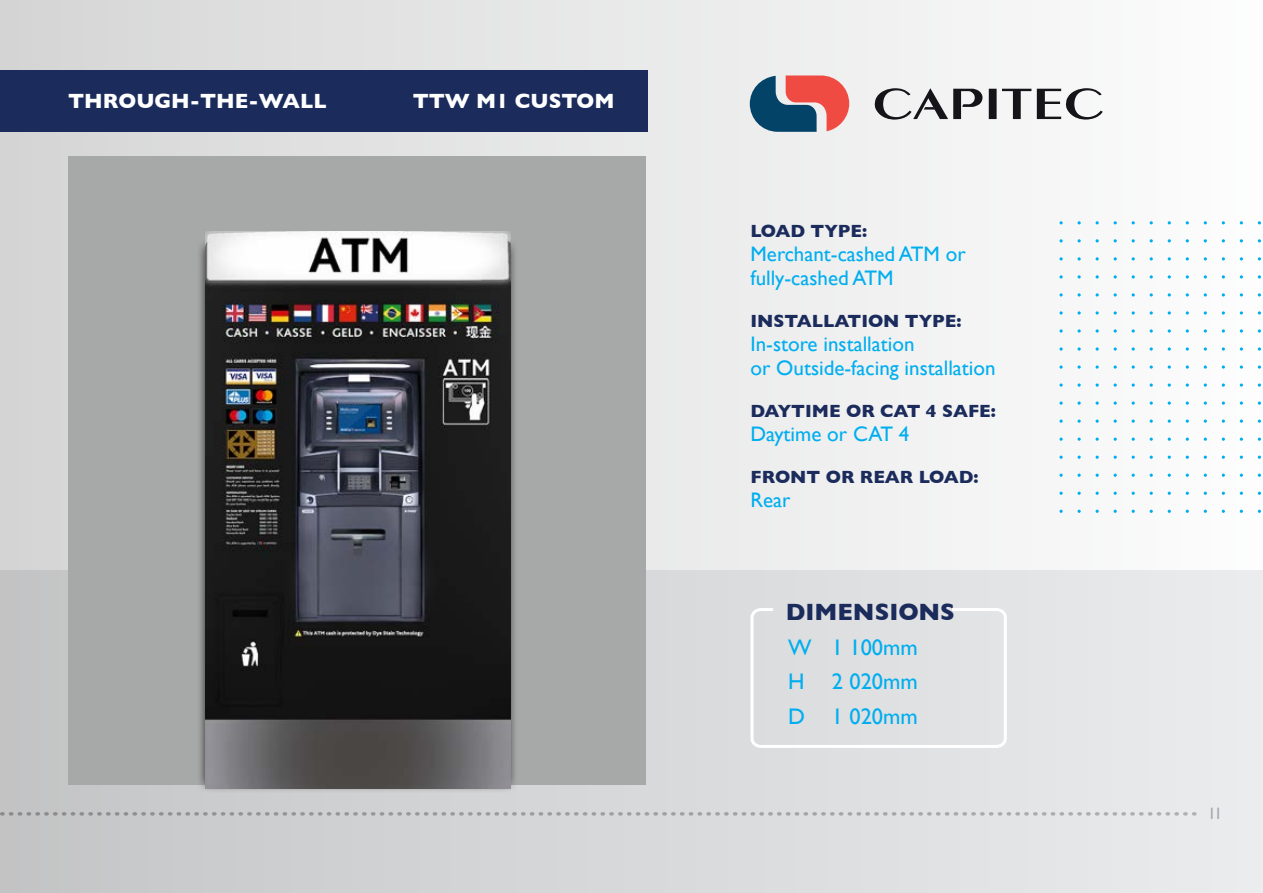
<style>
.page{position:relative;width:1263px;height:893px;background:#fff}
.page>*{position:absolute;margin:0;border:0;box-sizing:border-box;transform-origin:0 0}
.t1{font:700 24px "Gill Sans";color:#1a2b5c}
.t2{font:22.5px "Gill Sans";color:#00aeef}
.t3{font:21px "Gill Sans";color:#00aeef}
.Paragraph_Style_1{font:700 21px "Gill Sans";color:#fff}
.t4{font:700 18px "Gill Sans";color:#1a2b5c}
.t5{font:16.5px "Gill Sans";color:#929ba0}
</style>
<div class="page">
<div style="left:0;top:0;width:1263px;height:893px;background:linear-gradient(to right,#cbcccc,#f7f8f9)"></div>
<div style="left:0;top:70px;width:648px;height:62px;background:#1a2b5c"></div>
<svg style="left:874px;top:88px;width:108px;height:32px"></svg>
<div style="left:989px;top:89px;width:7px;height:30px;background:#151418"></div>
<svg style="left:1002px;top:89px;width:29px;height:30px"></svg>
<svg style="left:1037px;top:88px;width:66px;height:32px"></svg>
<svg style="left:750px;top:75px;width:99px;height:57px;background:#916f7b"></svg>
<div style="left:68px;top:157px;width:578px;height:628px;background:#a7a9a9"></div>
<svg style="left:197px;top:243px;width:320px;height:549px"></svg>
<img style="left:205px;top:231px;width:306px;height:558px">
<div style="left:749px;top:606px;width:259px;height:143px;background:#dfe0e2"></div>
<svg style="left:1059px;top:510px;width:4px;height:3px"></svg>
<svg style="left:1077px;top:510px;width:4px;height:3px"></svg>
<svg style="left:1095px;top:510px;width:4px;height:3px"></svg>
<svg style="left:1113px;top:510px;width:4px;height:3px"></svg>
<svg style="left:1131px;top:510px;width:4px;height:3px"></svg>
<svg style="left:1059px;top:492px;width:4px;height:3px"></svg>
<svg style="left:1077px;top:492px;width:4px;height:3px"></svg>
<svg style="left:1095px;top:492px;width:4px;height:3px"></svg>
<svg style="left:1113px;top:492px;width:4px;height:3px"></svg>
<svg style="left:1131px;top:492px;width:4px;height:3px"></svg>
<svg style="left:1059px;top:474px;width:4px;height:3px"></svg>
<svg style="left:1077px;top:474px;width:4px;height:3px"></svg>
<svg style="left:1095px;top:474px;width:4px;height:3px"></svg>
<svg style="left:1113px;top:474px;width:4px;height:3px"></svg>
<svg style="left:1131px;top:474px;width:4px;height:3px"></svg>
<svg style="left:1059px;top:456px;width:4px;height:3px"></svg>
<svg style="left:1077px;top:456px;width:4px;height:3px"></svg>
<svg style="left:1095px;top:456px;width:4px;height:3px"></svg>
<svg style="left:1113px;top:456px;width:4px;height:3px"></svg>
<svg style="left:1131px;top:456px;width:4px;height:3px"></svg>
<svg style="left:1059px;top:438px;width:4px;height:3px"></svg>
<svg style="left:1077px;top:438px;width:4px;height:3px"></svg>
<svg style="left:1095px;top:438px;width:4px;height:3px"></svg>
<svg style="left:1113px;top:438px;width:4px;height:3px"></svg>
<svg style="left:1131px;top:438px;width:4px;height:3px"></svg>
<svg style="left:1059px;top:420px;width:4px;height:3px"></svg>
<svg style="left:1077px;top:420px;width:4px;height:3px"></svg>
<svg style="left:1095px;top:420px;width:4px;height:3px"></svg>
<svg style="left:1113px;top:420px;width:4px;height:3px"></svg>
<svg style="left:1131px;top:420px;width:4px;height:3px"></svg>
<svg style="left:1059px;top:401px;width:4px;height:4px"></svg>
<svg style="left:1077px;top:401px;width:4px;height:4px"></svg>
<svg style="left:1095px;top:401px;width:4px;height:4px"></svg>
<svg style="left:1113px;top:401px;width:4px;height:4px"></svg>
<svg style="left:1131px;top:401px;width:4px;height:4px"></svg>
<svg style="left:1150px;top:401px;width:3px;height:4px"></svg>
<svg style="left:1168px;top:401px;width:3px;height:4px"></svg>
<svg style="left:1186px;top:401px;width:3px;height:4px"></svg>
<svg style="left:1204px;top:401px;width:3px;height:4px"></svg>
<svg style="left:1222px;top:401px;width:3px;height:4px"></svg>
<svg style="left:1240px;top:401px;width:3px;height:4px"></svg>
<svg style="left:1258px;top:401px;width:3px;height:4px"></svg>
<svg style="left:1059px;top:383px;width:4px;height:4px"></svg>
<svg style="left:1077px;top:383px;width:4px;height:4px"></svg>
<svg style="left:1095px;top:383px;width:4px;height:4px"></svg>
<svg style="left:1113px;top:383px;width:4px;height:4px"></svg>
<svg style="left:1131px;top:383px;width:4px;height:4px"></svg>
<svg style="left:1150px;top:383px;width:3px;height:4px"></svg>
<svg style="left:1168px;top:383px;width:3px;height:4px"></svg>
<svg style="left:1186px;top:383px;width:3px;height:4px"></svg>
<svg style="left:1204px;top:383px;width:3px;height:4px"></svg>
<svg style="left:1222px;top:383px;width:3px;height:4px"></svg>
<svg style="left:1240px;top:383px;width:3px;height:4px"></svg>
<svg style="left:1258px;top:383px;width:3px;height:4px"></svg>
<svg style="left:1059px;top:365px;width:4px;height:4px"></svg>
<svg style="left:1077px;top:365px;width:4px;height:4px"></svg>
<svg style="left:1095px;top:365px;width:4px;height:4px"></svg>
<svg style="left:1113px;top:365px;width:4px;height:4px"></svg>
<svg style="left:1131px;top:365px;width:4px;height:4px"></svg>
<svg style="left:1150px;top:365px;width:3px;height:4px"></svg>
<svg style="left:1168px;top:365px;width:3px;height:4px"></svg>
<svg style="left:1186px;top:365px;width:3px;height:4px"></svg>
<svg style="left:1204px;top:365px;width:3px;height:4px"></svg>
<svg style="left:1222px;top:365px;width:3px;height:4px"></svg>
<svg style="left:1240px;top:365px;width:3px;height:4px"></svg>
<svg style="left:1258px;top:365px;width:3px;height:4px"></svg>
<svg style="left:1059px;top:347px;width:4px;height:4px"></svg>
<svg style="left:1077px;top:347px;width:4px;height:4px"></svg>
<svg style="left:1095px;top:347px;width:4px;height:4px"></svg>
<svg style="left:1113px;top:347px;width:4px;height:4px"></svg>
<svg style="left:1131px;top:347px;width:4px;height:4px"></svg>
<svg style="left:1150px;top:347px;width:3px;height:4px"></svg>
<svg style="left:1168px;top:347px;width:3px;height:4px"></svg>
<svg style="left:1186px;top:347px;width:3px;height:4px"></svg>
<svg style="left:1204px;top:347px;width:3px;height:4px"></svg>
<svg style="left:1222px;top:347px;width:3px;height:4px"></svg>
<svg style="left:1240px;top:347px;width:3px;height:4px"></svg>
<svg style="left:1258px;top:347px;width:3px;height:4px"></svg>
<svg style="left:1059px;top:329px;width:4px;height:4px"></svg>
<svg style="left:1077px;top:329px;width:4px;height:4px"></svg>
<svg style="left:1095px;top:329px;width:4px;height:4px"></svg>
<svg style="left:1113px;top:329px;width:4px;height:4px"></svg>
<svg style="left:1131px;top:329px;width:4px;height:4px"></svg>
<svg style="left:1150px;top:329px;width:3px;height:4px"></svg>
<svg style="left:1168px;top:329px;width:3px;height:4px"></svg>
<svg style="left:1186px;top:329px;width:3px;height:4px"></svg>
<svg style="left:1204px;top:329px;width:3px;height:4px"></svg>
<svg style="left:1222px;top:329px;width:3px;height:4px"></svg>
<svg style="left:1240px;top:329px;width:3px;height:4px"></svg>
<svg style="left:1258px;top:329px;width:3px;height:4px"></svg>
<svg style="left:1059px;top:311px;width:4px;height:4px"></svg>
<svg style="left:1077px;top:311px;width:4px;height:4px"></svg>
<svg style="left:1095px;top:311px;width:4px;height:4px"></svg>
<svg style="left:1113px;top:311px;width:4px;height:4px"></svg>
<svg style="left:1131px;top:311px;width:4px;height:4px"></svg>
<svg style="left:1150px;top:311px;width:3px;height:4px"></svg>
<svg style="left:1168px;top:311px;width:3px;height:4px"></svg>
<svg style="left:1186px;top:311px;width:3px;height:4px"></svg>
<svg style="left:1204px;top:311px;width:3px;height:4px"></svg>
<svg style="left:1222px;top:311px;width:3px;height:4px"></svg>
<svg style="left:1240px;top:311px;width:3px;height:4px"></svg>
<svg style="left:1258px;top:311px;width:3px;height:4px"></svg>
<svg style="left:1059px;top:293px;width:4px;height:4px"></svg>
<svg style="left:1077px;top:293px;width:4px;height:4px"></svg>
<svg style="left:1095px;top:293px;width:4px;height:4px"></svg>
<svg style="left:1113px;top:293px;width:4px;height:4px"></svg>
<svg style="left:1131px;top:293px;width:4px;height:4px"></svg>
<svg style="left:1150px;top:293px;width:3px;height:4px"></svg>
<svg style="left:1168px;top:293px;width:3px;height:4px"></svg>
<svg style="left:1186px;top:293px;width:3px;height:4px"></svg>
<svg style="left:1204px;top:293px;width:3px;height:4px"></svg>
<svg style="left:1222px;top:293px;width:3px;height:4px"></svg>
<svg style="left:1240px;top:293px;width:3px;height:4px"></svg>
<svg style="left:1258px;top:293px;width:3px;height:4px"></svg>
<svg style="left:1059px;top:275px;width:4px;height:4px"></svg>
<svg style="left:1077px;top:275px;width:4px;height:4px"></svg>
<svg style="left:1095px;top:275px;width:4px;height:4px"></svg>
<svg style="left:1113px;top:275px;width:4px;height:4px"></svg>
<svg style="left:1131px;top:275px;width:4px;height:4px"></svg>
<svg style="left:1150px;top:275px;width:3px;height:4px"></svg>
<svg style="left:1168px;top:275px;width:3px;height:4px"></svg>
<svg style="left:1186px;top:275px;width:3px;height:4px"></svg>
<svg style="left:1204px;top:275px;width:3px;height:4px"></svg>
<svg style="left:1222px;top:275px;width:3px;height:4px"></svg>
<svg style="left:1240px;top:275px;width:3px;height:4px"></svg>
<svg style="left:1258px;top:275px;width:3px;height:4px"></svg>
<svg style="left:1059px;top:257px;width:4px;height:3px"></svg>
<svg style="left:1077px;top:257px;width:4px;height:3px"></svg>
<svg style="left:1095px;top:257px;width:4px;height:3px"></svg>
<svg style="left:1113px;top:257px;width:4px;height:3px"></svg>
<svg style="left:1131px;top:257px;width:4px;height:3px"></svg>
<svg style="left:1059px;top:239px;width:4px;height:3px"></svg>
<svg style="left:1077px;top:239px;width:4px;height:3px"></svg>
<svg style="left:1095px;top:239px;width:4px;height:3px"></svg>
<svg style="left:1113px;top:239px;width:4px;height:3px"></svg>
<svg style="left:1131px;top:239px;width:4px;height:3px"></svg>
<svg style="left:1059px;top:221px;width:4px;height:3px"></svg>
<svg style="left:1077px;top:221px;width:4px;height:3px"></svg>
<svg style="left:1095px;top:221px;width:4px;height:3px"></svg>
<svg style="left:1113px;top:221px;width:4px;height:3px"></svg>
<svg style="left:1131px;top:221px;width:4px;height:3px"></svg>
<p class="Paragraph_Style_1" style="left:68px;top:84px;width:260px">THROUGH-THE-WALL</p>
<p class="Paragraph_Style_1" style="left:413px;top:84px;width:203px">TTW M1 CUSTOM</p>
<p class="t4" style="left:750px;top:216px;width:118px">LOAD TYPE:</p>
<p class="t3" style="left:750px;top:241px;width:217px">Merchant-cashed ATM or</p>
<p class="t3" style="left:750px;top:265px;width:144px">fully-cashed ATM</p>
<p class="t4" style="left:750px;top:306px;width:212px">INSTALLATION TYPE:</p>
<p class="t3" style="left:750px;top:331px;width:165px">In-store installation</p>
<p class="t3" style="left:750px;top:355px;width:247px">or Outside-facing installation</p>
<p class="t4" style="left:750px;top:396px;width:247px">DAYTIME OR CAT 4 SAFE:</p>
<p class="t3" style="left:750px;top:421px;width:160px">Daytime or CAT 4</p>
<p class="t4" style="left:750px;top:462px;width:229px">FRONT OR REAR LOAD:</p>
<p class="t3" style="left:750px;top:487px;width:42px">Rear</p>
<p class="t1" style="left:786px;top:593px;width:171px">DIMENSIONS</p>
<p class="t2" style="left:788px;top:634px;width:25px">W</p>
<p class="t2" style="left:788px;top:668px;width:18px">H</p>
<p class="t2" style="left:788px;top:703px;width:18px">D</p>
<p class="t2" style="left:832px;top:634px;width:87px">1 100mm</p>
<p class="t2" style="left:832px;top:668px;width:87px">2 020mm</p>
<p class="t2" style="left:832px;top:703px;width:87px">1 020mm</p>
<p class="t5" style="left:1208px;top:803px;width:16px">11</p>
</div>
